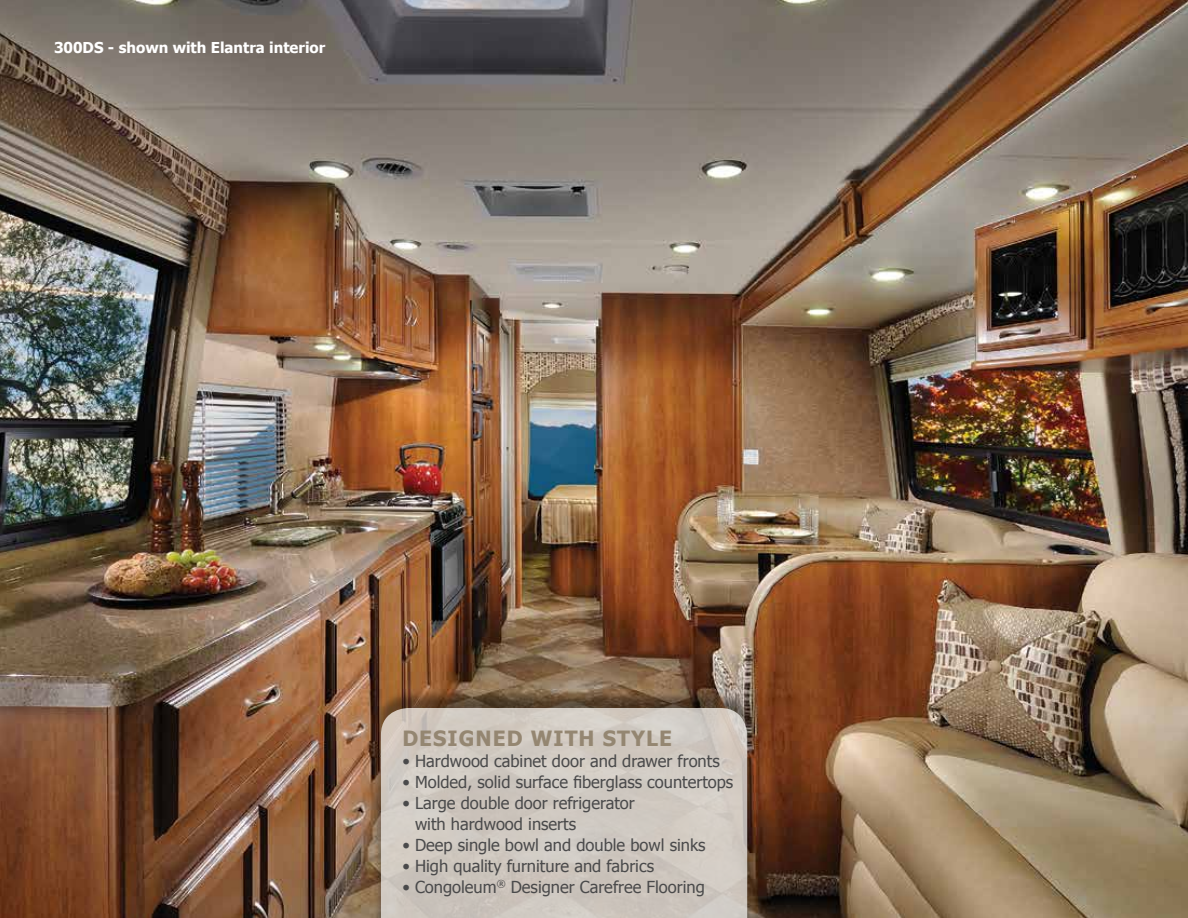
<style>
.page{position:relative;width:1188px;height:918px;background:#fff}
.page>*{position:absolute;margin:0;border:0;box-sizing:border-box;transform-origin:0 0}
.t1{font:700 21px "Tahoma";letter-spacing:.05em;color:#948671}
.t2{font:16.5px/21px "Tahoma";color:#4a4a4b}
.t3{font:700 15px "Tahoma";color:#fff}
</style>
<div class="page">
<img style="left:0;top:0;width:1188px;height:918px">
<div style="left:373px;top:690px;width:382px;height:228px;background:#000;opacity:.5"></div>
<svg style="left:381px;top:708px;width:366px;height:210px;background:#cfc8c0"></svg>
<p class="t3" style="left:54px;top:37px;width:273px">300DS - shown with Elantra interior</p>
<p class="t1" style="left:402px;top:723px;width:271px">DESIGNED WITH STYLE</p>
<p class="t2" style="left:402px;top:749px;width:319px">• Hardwood cabinet door and drawer fronts</p>
<p class="t2" style="left:402px;top:770px;width:332px">• Molded, solid surface fiberglass countertops</p>
<p class="t2" style="left:415px;top:791px;width:221px;text-indent:-13px">• Large double door refrigerator with hardwood inserts</p>
<p class="t2" style="left:402px;top:833px;width:305px">• Deep single bowl and double bowl sinks</p>
<p class="t2" style="left:402px;top:854px;width:253px">• High quality furniture and fabrics</p>
<p class="t2" style="left:402px;top:875px;width:304px">• Congoleum<sup>®</sup> Designer Carefree Flooring</p>
</div>
